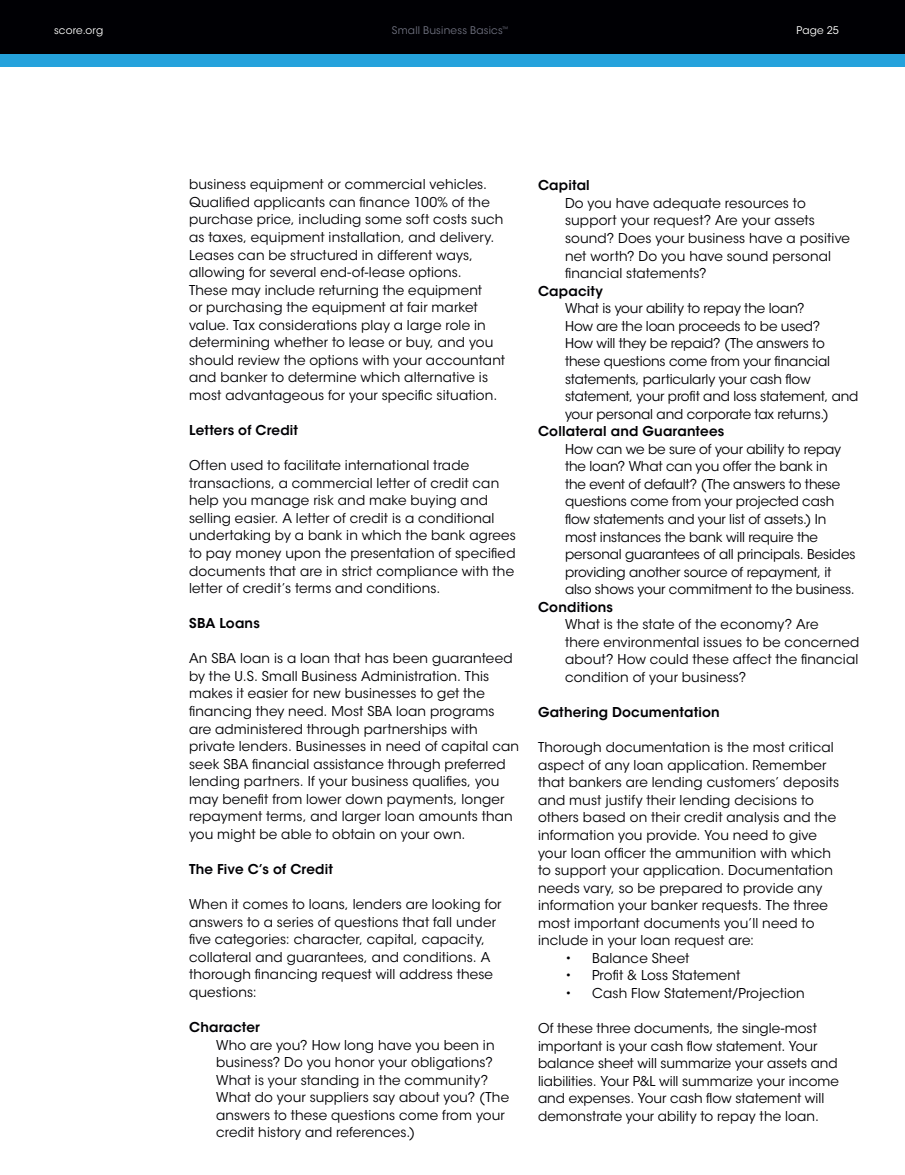
<style>
.page{position:relative;width:905px;height:1175px;background:#fff}
.page>*{position:absolute;margin:0;border:0;box-sizing:border-box;transform-origin:0 0}
.t1{font:13.5px/17.5px "ITC Avant Garde Std";letter-spacing:.01em;color:#000004}
.t2{font:13.5px/17.5px "ITC Avant Garde Std";letter-spacing:-.01em;color:#000004}
.t3{font:600 13.5px "ITC Avant Garde Std";letter-spacing:.015em;color:#000004}
.t4{font:10.5px "ITC Avant Garde Std";letter-spacing:.02em;color:#6f717f}
.t5{font:10.5px "ITC Avant Garde Std";letter-spacing:.015em;color:#fff}
</style>
<div class="page">
<div style="left:0;top:0;width:904px;height:54px;background:#000004"></div>
<div style="left:0;top:54px;width:904px;height:12px;background:#25a2dc"></div>
<p class="t5" style="left:54px;top:24px;width:51px">score.org</p>
<p class="t4" style="left:392px;top:24px;width:118px">Small Business Basics<sup>™</sup></p>
<p class="t5" style="left:796px;top:24px;width:44px">Page 25</p>
<p class="t1" style="left:189px;top:176px;width:317px">business equipment or commercial vehicles.<br>Qualified applicants can finance 100% of the purchase price, including some soft costs such as taxes, equipment installation, and delivery.<br>Leases can be structured in different ways, allowing for several end-of-lease options.<br>These may include returning the equipment<br>or purchasing the equipment at fair market value. Tax considerations play a large role in determining whether to lease or buy, and you should review the options with your accountant and banker to determine which alternative is most advantageous for your specific situation.</p>
<p class="t3" style="left:189px;top:421px;width:111px">Letters of Credit</p>
<p class="t1" style="left:189px;top:457px;width:328px">Often used to facilitate international trade transactions, a commercial letter of credit can help you manage risk and make buying and selling easier. A letter of credit is a conditional undertaking by a bank in which the bank agrees to pay money upon the presentation of specified documents that are in strict compliance with the letter of credit’s terms and conditions.</p>
<p class="t3" style="left:189px;top:615px;width:72px">SBA Loans</p>
<p class="t1" style="left:189px;top:650px;width:331px">An SBA loan is a loan that has been guaranteed by the U.S. Small Business Administration. This makes it easier for new businesses to get the financing they need. Most SBA loan programs are administered through partnerships with private lenders. Businesses in need of capital can seek SBA financial assistance through preferred lending partners. If your business qualifies, you may benefit from lower down payments, longer repayment terms, and larger loan amounts than you might be able to obtain on your own.</p>
<p class="t3" style="left:189px;top:860px;width:145px">The Five C’s of Credit</p>
<p class="t1" style="left:189px;top:895px;width:314px">When it comes to loans, lenders are looking for answers to a series of questions that fall under five categories: character, capital, capacity, collateral and guarantees, and conditions. A thorough financing request will address these questions:</p>
<p class="t3" style="left:189px;top:1018px;width:72px">Character</p>
<p class="t1" style="left:216px;top:1036px;width:294px">Who are you? How long have you been in business? Do you honor your obligations?<br>What is your standing in the community?<br>What do your suppliers say about you? (The answers to these questions come from your credit history and references.)</p>
<p class="t3" style="left:538px;top:177px;width:53px">Capital</p>
<p class="t1" style="left:565px;top:194px;width:286px">Do you have adequate resources to support your request? Are your assets sound? Does your business have a positive net worth? Do you have sound personal financial statements?</p>
<p class="t3" style="left:538px;top:282px;width:67px">Capacity</p>
<p class="t2" style="left:565px;top:300px;width:295px">What is your ability to repay the loan?<br>How are the loan proceeds to be used?<br>How will they be repaid? (The answers to these questions come from your financial statements, particularly your cash flow statement, your profit and loss statement, and your personal and corporate tax returns.)</p>
<p class="t3" style="left:538px;top:423px;width:188px">Collateral and Guarantees</p>
<p class="t2" style="left:565px;top:440px;width:292px">How can we be sure of your ability to repay the loan? What can you offer the bank in<br>the event of default? (The answers to these questions come from your projected cash flow statements and your list of assets.) In most instances the bank will require the personal guarantees of all principals. Besides providing another source of repayment, it also shows your commitment to the business.</p>
<p class="t3" style="left:538px;top:598px;width:77px">Conditions</p>
<p class="t1" style="left:565px;top:616px;width:296px">What is the state of the economy? Are<br>there environmental issues to be concerned about? How could these affect the financial condition of your business?</p>
<p class="t3" style="left:538px;top:703px;width:183px">Gathering Documentation</p>
<p class="t1" style="left:538px;top:738px;width:303px">Thorough documentation is the most critical aspect of any loan application. Remember that bankers are lending customers’ deposits and must justify their lending decisions to others based on their credit analysis and the information you provide. You need to give your loan officer the ammunition with which to support your application. Documentation needs vary, so be prepared to provide any information your banker requests. The three most important documents you’ll need to include in your loan request are:</p>
<p class="t1" style="left:565px;top:949px;width:126px">• Balance Sheet</p>
<p class="t1" style="left:565px;top:967px;width:177px">• Profit &amp; Loss Statement</p>
<p class="t1" style="left:565px;top:984px;width:241px">• Cash Flow Statement/Projection</p>
<p class="t1" style="left:538px;top:1019px;width:302px">Of these three documents, the single-most important is your cash flow statement. Your balance sheet will summarize your assets and liabilities. Your P&amp;L will summarize your income and expenses. Your cash flow statement will demonstrate your ability to repay the loan.</p>
</div>
